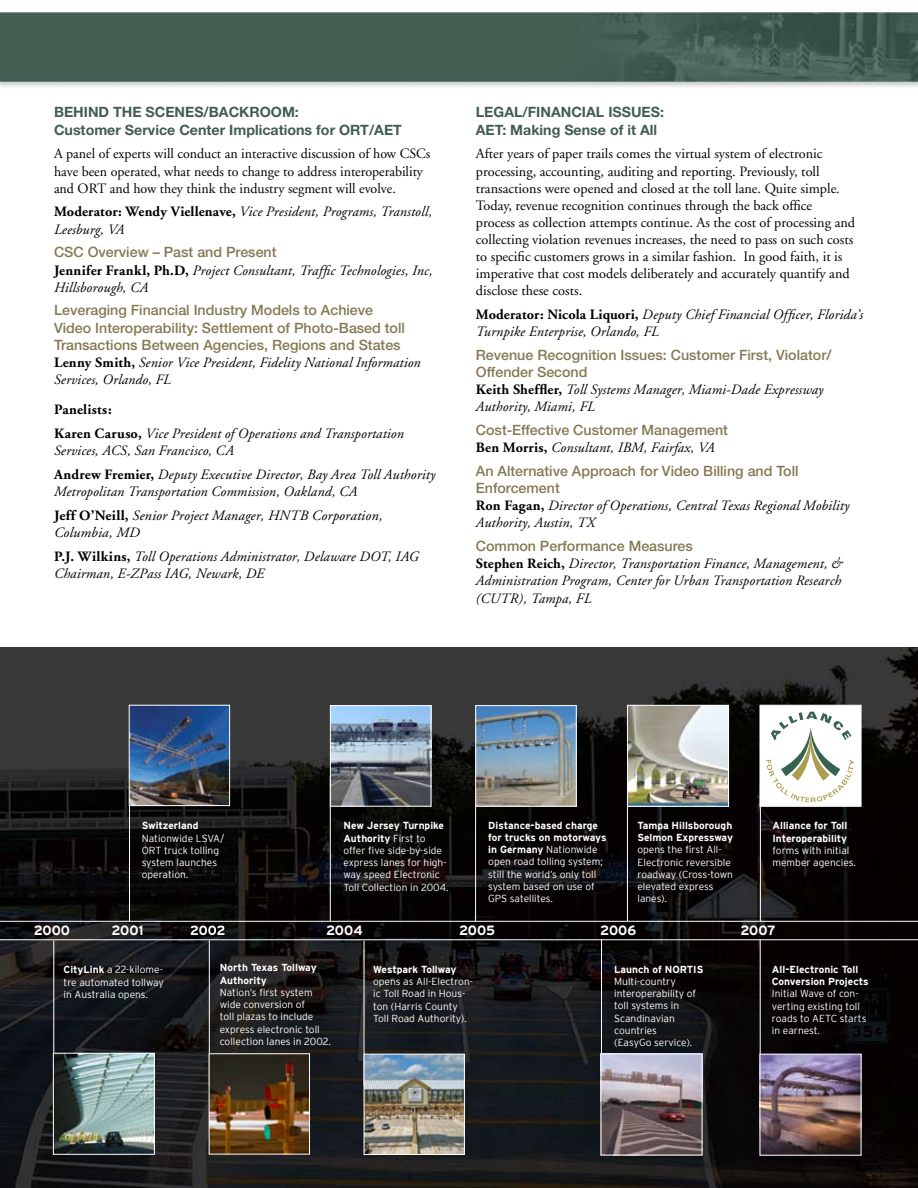
<style>
.page{position:relative;width:918px;height:1188px;background:#fff}
.page>*{position:absolute;margin:0;border:0;box-sizing:border-box;transform-origin:0 0}
.t1{font:italic 14.25px/17.1px "Adobe Garamond";letter-spacing:.01em;color:#000}
.t2{font:14.25px/17.1px "Adobe Garamond";color:#000}
.t3{font:500 14.25px/17.1px "Helvetica Neue";color:#857853}
.t4{font:700 14.25px/17.1px "Helvetica Neue";color:#435d54}
.t5{font:700 13.35px "Interstate";color:#fff}
.t6{font:300 10.2px/12.3px "Interstate";color:#fff}
.t7{font:700 10.2px/12.3px "Interstate";color:#fff}
.s1{font-weight:700;font-style:normal}
.s2{font-weight:700}
</style>
<div class="page">
<img style="left:0;top:647px;width:918px;height:541px">
<img style="left:0;top:11px;width:918px;height:76px">
<hr style="left:0;top:921px;width:918px;height:1px;background:#fff">
<hr style="left:0;top:939px;width:918px;height:1px;background:#fff">
<hr style="left:129px;top:787px;width:1px;height:134px;background:#fff">
<hr style="left:627px;top:787px;width:1px;height:134px;background:#fff">
<hr style="left:760px;top:787px;width:1px;height:134px;background:#fff">
<hr style="left:601px;top:940px;width:1px;height:134px;background:#fff">
<hr style="left:760px;top:940px;width:1px;height:134px;background:#fff">
<hr style="left:209px;top:941px;width:1px;height:145px;background:#fff">
<hr style="left:364px;top:941px;width:1px;height:145px;background:#fff">
<hr style="left:54px;top:941px;width:1px;height:145px;background:#fff">
<hr style="left:330px;top:776px;width:1px;height:145px;background:#fff">
<hr style="left:475px;top:776px;width:1px;height:145px;background:#fff">
<svg style="left:191px;top:926px;width:33px;height:9px"></svg>
<img style="left:211px;top:1056px;width:97px;height:96px">
<div style="left:209px;top:1054px;width:101px;height:100px;border:1px solid #fff"></div>
<img style="left:366px;top:1056px;width:97px;height:97px">
<div style="left:364px;top:1054px;width:101px;height:101px;border:1px solid #fff"></div>
<img style="left:131px;top:707px;width:97px;height:97px">
<div style="left:129px;top:705px;width:101px;height:101px;border:1px solid #fff"></div>
<img style="left:332px;top:707px;width:97px;height:97px">
<div style="left:330px;top:705px;width:101px;height:101px;border:1px solid #fff"></div>
<img style="left:477px;top:707px;width:98px;height:97px">
<div style="left:475px;top:705px;width:102px;height:101px;border:1px solid #fff"></div>
<img style="left:55px;top:1055px;width:98px;height:98px">
<div style="left:53px;top:1053px;width:102px;height:102px;border:1px solid #fff"></div>
<img style="left:629px;top:707px;width:98px;height:98px">
<div style="left:627px;top:705px;width:102px;height:102px;border:1px solid #fff"></div>
<img style="left:762px;top:1056px;width:97px;height:97px">
<div style="left:760px;top:1054px;width:101px;height:101px;border:1px solid #fff"></div>
<img style="left:603px;top:1056px;width:97px;height:97px">
<div style="left:601px;top:1054px;width:101px;height:101px;border:1px solid #fff"></div>
<div style="left:760px;top:705px;width:101px;height:102px;background:#fff;border:1px solid #fff"></div>
<svg style="left:766px;top:712px;width:88px;height:90px"></svg>
<p class="t4" style="left:54px;top:104px;width:10px">BEHIND</p>
<p class="t4" style="left:113px;top:104px;width:11px">THE</p>
<p class="t4" style="left:146px;top:104px;width:11px">SCENES</p>
<p class="t4" style="left:204px;top:104px;width:16px">/BAC</p>
<p class="t4" style="left:239px;top:104px;width:23px">KROOM</p>
<p class="t4" style="left:54px;top:104px;width:296px;text-indent:241px">:<br>Customer Service Center Implications for ORT</p>
<p class="t4" style="left:369px;top:121px;width:16px">/AET</p>
<p class="t2" style="left:54px;top:146px;width:378px">A panel of experts will conduct an interactive discussion of how CSCs have been operated, what needs to change to address interoperability and ORT and how they think the industry segment will evolve.</p>
<p class="t1" style="left:54px;top:204px;width:380px"><span class="s1">Moderator: Wendy Viellenave,</span> Vice President, Programs, Transtoll,<br>Leesburg, VA</p>
<p class="t3" style="left:54px;top:244px;width:224px">CSC Overview – Past and Present</p>
<p class="t1" style="left:54px;top:262px;width:380px"><span class="s1">Jennifer Frankl, Ph.D,</span> Project Consultant, Traffic Technologies, Inc,<br>Hillsborough, CA</p>
<p class="t3" style="left:54px;top:302px;width:352px">Leveraging Financial Industry Models to Achieve<br>Video Interoperability: Settlement of Photo-Based toll<br>Transactions Between Agencies, Regions and States</p>
<p class="t1" style="left:54px;top:354px;width:368px"><span class="s1">Lenny Smith,</span> Senior Vice President, Fidelity National Information<br>Services, Orlando, FL</p>
<p class="t1" style="left:54px;top:399px;width:351px;line-height:23.9px"><span class="s1">Panelists:<br>Karen Caruso,</span> Vice President of Operations and Transportation</p>
<p class="t1" style="left:54px;top:439px;width:383px;line-height:23.9px">Services, ACS, San Francisco, CA<br><span class="s1">Andrew Fremier,</span> Deputy Executive Director, Bay Area Toll Authority</p>
<p class="t1" style="left:54px;top:480px;width:330px;line-height:23.9px">Metropolitan Transportation Commission, Oakland, CA<br><span class="s1">Jeff O’Neill,</span> Senior Project Manager, HNTB Corporation,</p>
<p class="t1" style="left:54px;top:521px;width:367px;line-height:23.9px">Columbia, MD<br><span class="s1">P.J. Wilkins,</span> Toll Operations Administrator, Delaware DOT, IAG</p>
<p class="t1" style="left:54px;top:566px;width:212px">Chairman, E-ZPass IAG, Newark, DE</p>
<p class="t4" style="left:476px;top:104px;width:11px">LEGAL</p>
<p class="t4" style="left:523px;top:104px;width:24px">/FINANCIAL</p>
<p class="t4" style="left:608px;top:104px;width:10px">ISSUES</p>
<p class="t4" style="left:660px;top:104px;width:5px">:</p>
<p class="t4" style="left:476px;top:121px;width:183px">AET: Making Sense of it All</p>
<p class="t2" style="left:476px;top:146px;width:381px">After years of paper trails comes the virtual system of electronic processing, accounting, auditing and reporting. Previously, toll transactions were opened and closed at the toll lane. Quite simple.<br>Today, revenue recognition continues through the back office process as collection attempts continue. As the cost of processing and collecting violation revenues increases, the need to pass on such costs to specific customers grows in a similar fashion. In good faith, it is imperative that cost models deliberately and accurately quantify and disclose these costs.</p>
<p class="t1" style="left:476px;top:306px;width:389px"><span class="s1">Moderator: Nicola Liquori,</span> Deputy Chief Financial Officer, Florida’s<br>Turnpike Enterprise, Orlando, FL</p>
<p class="t3" style="left:476px;top:346px;width:357px">Revenue Recognition Issues: Customer First, Violator/<br>Offender Second</p>
<p class="t1" style="left:476px;top:382px;width:349px"><span class="s1">Keith Sheffler,</span> Toll Systems Manager, Miami-Dade Expressway<br>Authority, Miami, FL</p>
<p class="t3" style="left:476px;top:421px;width:254px">Cost-Effective Customer Management</p>
<p class="t1" style="left:476px;top:440px;width:240px"><span class="s1">Ben Morris,</span> Consultant, IBM, Fairfax, VA</p>
<p class="t3" style="left:476px;top:462px;width:324px">An Alternative Approach for Video Billing and Toll<br>Enforcement</p>
<p class="t1" style="left:476px;top:498px;width:375px"><span class="s1">Ron Fagan,</span> Director of Operations, Central Texas Regional Mobility<br>Authority, Austin, TX</p>
<p class="t3" style="left:476px;top:538px;width:218px">Common Performance Measures</p>
<p class="t1" style="left:476px;top:556px;width:368px;text-align:justify"><span class="s1">Stephen Reich,</span> Director, Transportation Finance, Management, &amp; Administration Program, Center for Urban Transportation Research (CUTR), Tampa, FL</p>
<p class="t6" style="left:488px;top:819px;width:120px"><span class="s2">Distance-based charge for trucks on motorways in Germany</span> Nationwide open road tolling system; still the world’s only toll system based on use of<br>GPS satellites.</p>
<p class="t7" style="left:637px;top:819px;width:97px">Tampa Hillsborough<br>Selmon Expressway</p>
<p class="t6" style="left:637px;top:844px;width:97px">opens the first All-<br>Electronic reversible roadway (Cross-town elevated express lanes).</p>
<p class="t7" style="left:142px;top:820px;width:58px">Switzerland</p>
<p class="t6" style="left:142px;top:832px;width:84px">Nationwide LSVA/<br>ORT truck tolling system launches operation.</p>
<p class="t6" style="left:343px;top:820px;width:107px"><span class="s2">New Jersey Turnpike<br>Authority</span> First to offer five side-by-side express lanes for high&shy;way speed Electronic<br>Toll Collection in 2004.</p>
<p class="t5" style="left:111px;top:923px;width:34px">2001</p>
<p class="t7" style="left:772px;top:820px;width:76px">Alliance for Toll<br>Interoperability</p>
<p class="t6" style="left:772px;top:844px;width:85px">forms with initial member agencies.</p>
<p class="t5" style="left:34px;top:923px;width:38px">2000</p>
<p class="t5" style="left:326px;top:923px;width:38px">2004</p>
<p class="t5" style="left:459px;top:923px;width:38px">2005</p>
<p class="t5" style="left:600px;top:923px;width:38px">2006</p>
<p class="t5" style="left:740px;top:923px;width:37px">2007</p>
<p class="t6" style="left:64px;top:964px;width:102px;text-align:justify"><span class="s2">CityLink</span> a 22-kilome&shy;tre automated tollway in Australia opens.</p>
<p class="t7" style="left:220px;top:962px;width:99px">North Texas Tollway<br>Authority</p>
<p class="t6" style="left:220px;top:986px;width:113px">Nation’s first system wide conversion of<br>toll plazas to include express electronic toll collection lanes in 2002.</p>
<p class="t7" style="left:373px;top:963px;width:85px">Westpark Tollway</p>
<p class="t6" style="left:373px;top:975px;width:102px">opens as All-Electron&shy;ic Toll Road in Hous&shy;ton (Harris County<br>Toll Road Authority).</p>
<p class="t7" style="left:614px;top:963px;width:91px">Launch of NORTIS</p>
<p class="t6" style="left:614px;top:975px;width:83px">Multi-country interoperability of toll systems in<br>Scandinavian countries (EasyGo service).</p>
<p class="t7" style="left:772px;top:963px;width:98px">All-Electronic Toll<br>Conversion Projects</p>
<p class="t6" style="left:772px;top:988px;width:96px">Initial Wave of con&shy;verting existing toll roads to AETC starts in earnest.</p>
</div>
